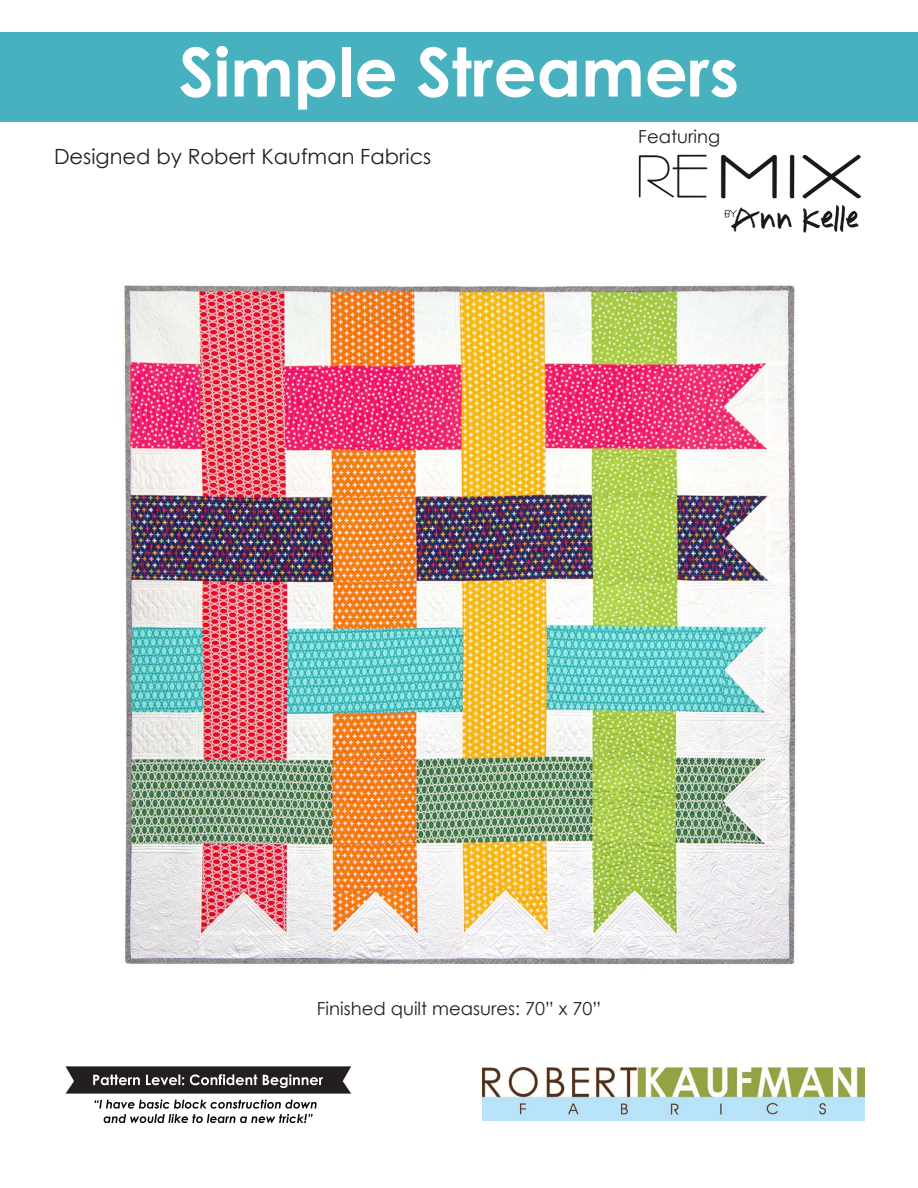
<style>
.page{position:relative;width:918px;height:1188px;background:#fff}
.page>*{position:absolute;margin:0;border:0;box-sizing:border-box;transform-origin:0 0}
.t1{font:700 67.5px "Century Gothic";color:#fff}
.t2{font:21px "Century Gothic";color:#231f20}
.t3{font:18px "Century Gothic";color:#231f20}
</style>
<div class="page">
<div style="left:0;top:32px;width:918px;height:90px;background:#47b1bf"></div>
<img style="left:483px;top:1068px;width:381px;height:52px">
<img style="left:65px;top:1066px;width:287px;height:58px">
<img style="left:123px;top:284px;width:673px;height:681px">
<img style="left:638px;top:154px;width:224px;height:79px">
<h1 class="t1" style="left:179px;top:21px;width:562px">Simple Streamers</h1>
<p class="t2" style="left:54px;top:142px;width:379px">Designed by Robert Kaufman Fabrics</p>
<p class="t3" style="left:638px;top:124px;width:83px">Featuring</p>
<p class="t3" style="left:317px;top:996px;width:286px">Finished quilt measures: 70” x 70”</p>
</div>
